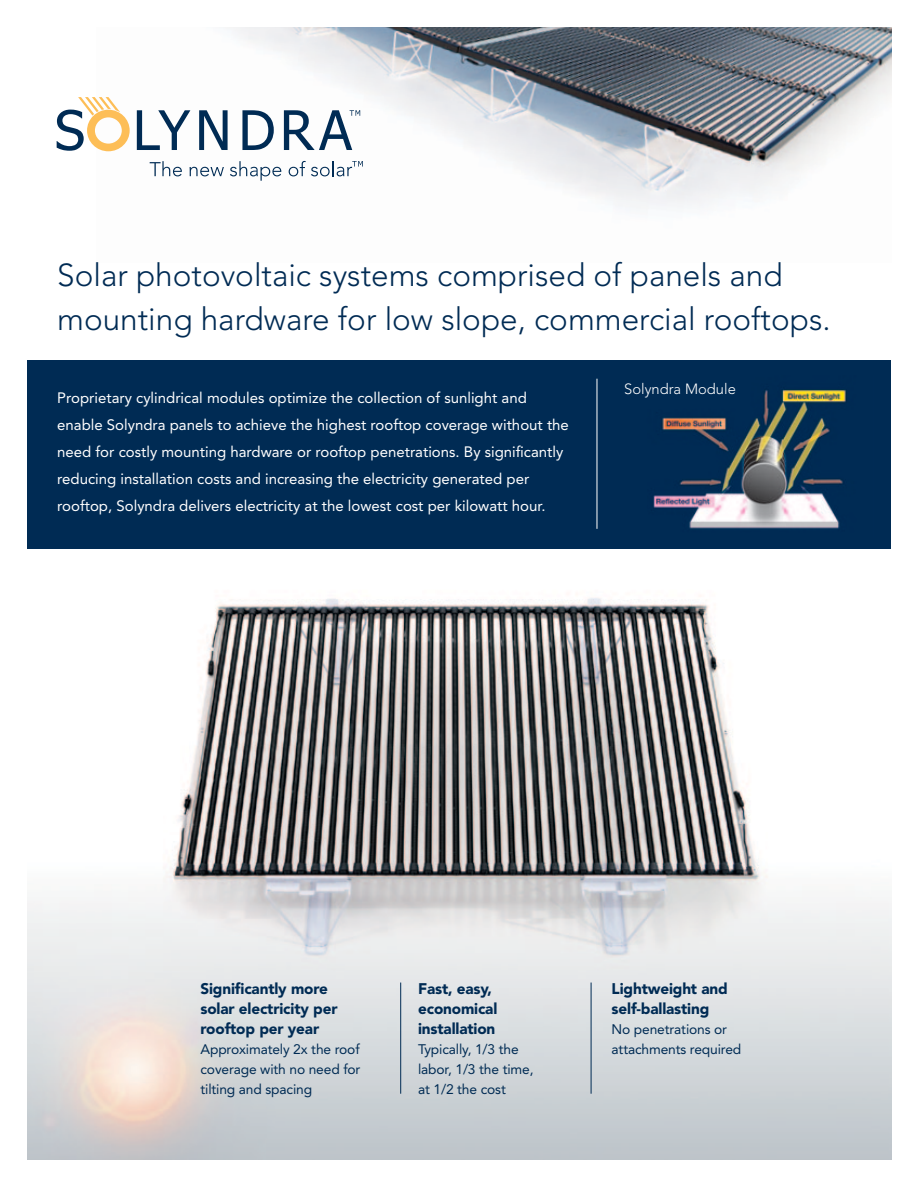
<style>
.page{position:relative;width:918px;height:1188px;background:#fff}
.page>*{position:absolute;margin:0;border:0;box-sizing:border-box;transform-origin:0 0}
.t1{font:300 31.5px/43.5px "Avenir";color:#002b54}
.t2{font:900 15.3px/20px "Avenir";letter-spacing:-.01em;color:#002b54}
.t3{font:15px/27px "Avenir";color:#fff}
.t4{font:300 14.7px "Avenir";color:#fff}
.t5{font:13.8px/20px "Avenir";letter-spacing:-.01em;color:#002b54}
</style>
<div class="page">
<img style="left:27px;top:598px;width:864px;height:562px">
<img style="left:105px;top:27px;width:786px;height:182px">
<div style="left:27px;top:360px;width:864px;height:189px;background:#002b54"></div>
<img style="left:653px;top:389px;width:194px;height:140px">
<hr style="left:597px;top:379px;width:1px;height:150px;background:#fff">
<hr style="left:400px;top:983px;width:1px;height:111px;background:#002b54">
<hr style="left:591px;top:983px;width:1px;height:111px;background:#002b54">
<svg style="left:137px;top:110px;width:53px;height:40px"></svg>
<svg style="left:199px;top:110px;width:29px;height:40px"></svg>
<svg style="left:242px;top:110px;width:32px;height:40px"></svg>
<svg style="left:57px;top:97px;width:73px;height:54px"></svg>
<svg style="left:284px;top:110px;width:76px;height:40px"></svg>
<svg style="left:150px;top:161px;width:32px;height:15px"></svg>
<svg style="left:190px;top:167px;width:34px;height:9px"></svg>
<svg style="left:230px;top:161px;width:51px;height:20px"></svg>
<svg style="left:289px;top:161px;width:74px;height:15px"></svg>
<h1 class="t1" style="left:57px;top:254px;width:775px">Solar photovoltaic systems comprised of panels and mounting hardware for low slope, commercial rooftops.</h1>
<p class="t3" style="left:57px;top:384px;width:513px">Proprietary cylindrical modules optimize the collection of sunlight and enable Solyndra panels to achieve the highest rooftop coverage without the need for costly mounting hardware or rooftop penetrations. By significantly reducing installation costs and increasing the electricity generated per rooftop, Solyndra delivers electricity at the lowest cost per kilowatt hour.</p>
<p class="t4" style="left:624px;top:380px;width:113px">Solyndra Module</p>
<p class="t2" style="left:200px;top:979px;width:139px">Significantly more solar electricity per rooftop per year</p>
<p class="t5" style="left:200px;top:1039px;width:161px;text-align:justify">Approximately 2x the roof coverage with no need for tilting and spacing</p>
<p class="t2" style="left:418px;top:979px;width:81px">Fast, easy, economical installation</p>
<p class="t5" style="left:418px;top:1039px;width:117px">Typically, 1/3 the labor, 1/3 the time, at 1/2 the cost</p>
<p class="t2" style="left:612px;top:979px;width:118px">Lightweight and self-ballasting</p>
<p class="t5" style="left:612px;top:1019px;width:131px">No penetrations or attachments required</p>
</div>
